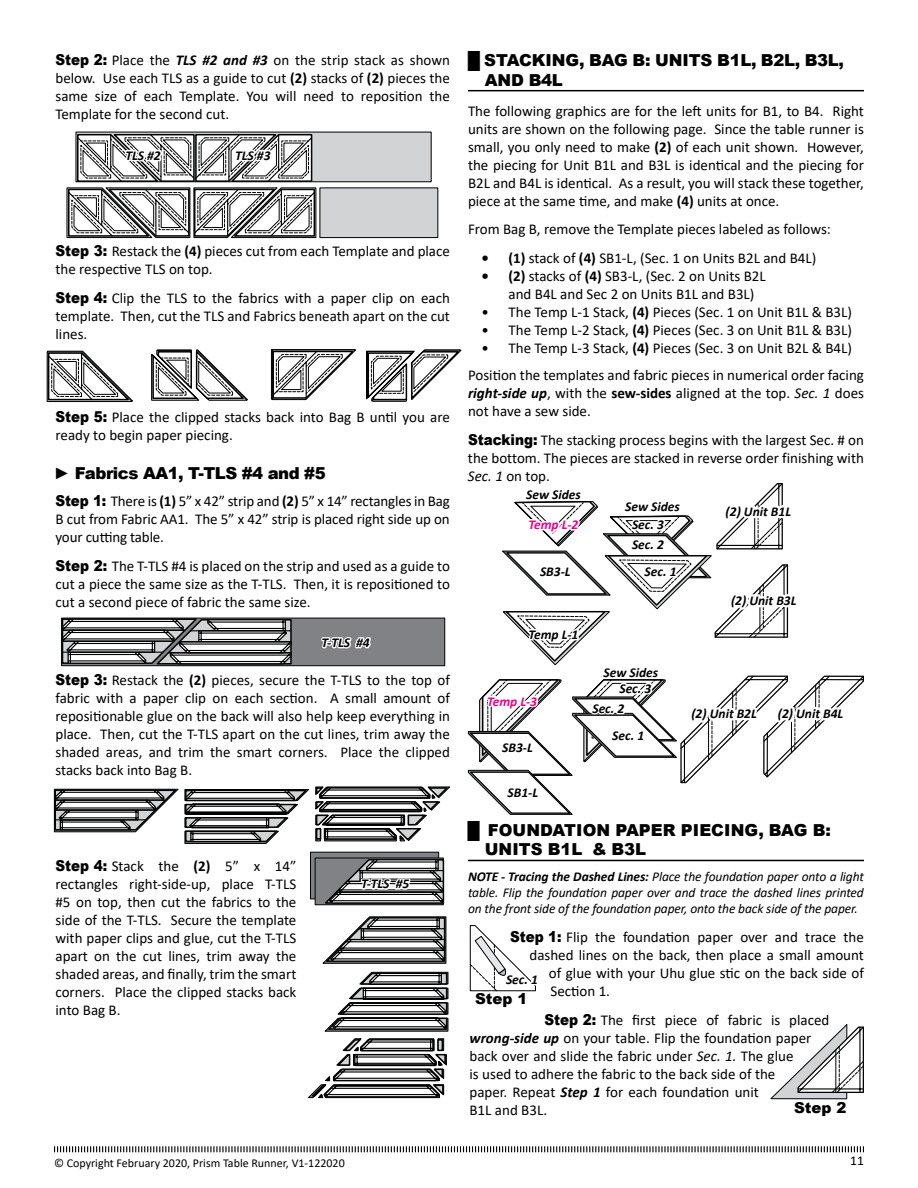
<style>
.page{position:relative;width:918px;height:1188px;background:#fff}
.page>*{position:absolute;margin:0;border:0;box-sizing:border-box;transform-origin:0 0}
.t1{font:900 16.5px/19.8px "Arial";letter-spacing:-.01em;color:#000}
.t2{font:900 16.5px "Arial";letter-spacing:-.03em;color:#000}
.t3{font:15px/18px "Calibri";color:#000;text-align:justify}
.t4{font:900 15px "Arial";color:#000}
.t5{font:italic 13.5px/16.2px "Calibri";letter-spacing:-.01em;color:#000;text-align:justify}
.t6{font:italic 700 13.5px "Calibri";color:#000}
.t7{font:italic 700 13.5px "Calibri";color:#ec008c}
.t8{font:13.5px "Calibri";color:#000}
.t9{font:12px "Calibri";color:#000}
.s1{font-family:"Arial";font-weight:900}
.s2{font-weight:700;font-style:italic}
.s3{font-weight:700}
.s4{font-style:italic}
</style>
<div class="page">
<svg style="left:54px;top:1146px;width:810px;height:7px"></svg>
<div style="left:76px;top:132px;width:356px;height:50px;background:#d1d3d4;border:1px solid #000101"></div>
<div style="left:320px;top:188px;width:118px;height:50px;background:#d1d3d4;border:1px solid #000101"></div>
<svg style="left:66px;top:131px;width:251px;height:107px"></svg>
<svg style="left:271px;top:349px;width:85px;height:51px"></svg>
<svg style="left:366px;top:349px;width:96px;height:53px"></svg>
<svg style="left:46px;top:350px;width:87px;height:52px"></svg>
<svg style="left:151px;top:349px;width:97px;height:52px"></svg>
<div style="left:61px;top:618px;width:384px;height:48px;background:#808285;border:1px solid #000101"></div>
<svg style="left:61px;top:618px;width:232px;height:47px"></svg>
<svg style="left:320px;top:617px;width:53px;height:50px"></svg>
<svg style="left:310px;top:852px;width:129px;height:47px"></svg>
<div style="left:315px;top:858px;width:129px;height:47px;background:#808285;border:1px solid #000101"></div>
<svg style="left:324px;top:972px;width:125px;height:60px"></svg>
<svg style="left:308px;top:1038px;width:139px;height:61px"></svg>
<svg style="left:321px;top:854px;width:126px;height:110px"></svg>
<svg style="left:54px;top:786px;width:396px;height:58px"></svg>
<hr style="left:468px;top:90px;width:396px;height:1px;background:#000">
<hr style="left:468px;top:860px;width:396px;height:1px;background:#000">
<svg style="left:468px;top:483px;width:396px;height:332px"></svg>
<svg style="left:470px;top:925px;width:66px;height:67px"></svg>
<svg style="left:770px;top:1024px;width:94px;height:76px"></svg>
<p class="t3" style="left:55px;top:51px;width:396px"><span class="s1">Step 2:</span> Place the <span class="s2">TLS #2 and #3</span> on the strip stack as shown below. Use each TLS as a guide to cut <span class="s3">(2)</span> stacks of <span class="s3">(2)</span> pieces the same size of each Template. You will need to reposition the Template for the second cut.</p>
<p class="t6" style="left:125px;top:146px;width:37px">TLS #2</p>
<p class="t6" style="left:235px;top:146px;width:37px">TLS #3</p>
<p class="t3" style="left:55px;top:242px;width:396px"><span class="s1">Step 3:</span> Restack the <span class="s3">(4)</span> pieces cut from each Template and place the respective TLS on top.</p>
<p class="t3" style="left:55px;top:288px;width:396px"><span class="s1">Step 4:</span> Clip the TLS to the fabrics with a paper clip on each template. Then, cut the TLS and Fabrics beneath apart on the cut lines.</p>
<p class="t3" style="left:55px;top:407px;width:396px"><span class="s1">Step 5:</span> Place the clipped stacks back into Bag B until you are ready to begin paper piecing.</p>
<p class="t2" style="left:54px;top:461px;width:273px">► Fabrics AA1, T-TLS #4 and #5</p>
<p class="t3" style="left:55px;top:492px;width:396px"><span class="s1">Step 1:</span> There is <span class="s3">(1)</span> 5” x 42” strip and <span class="s3">(2)</span> 5” x 14” rectangles in Bag B cut from Fabric AA1. The 5” x 42” strip is placed right side up on your cutting table.</p>
<p class="t3" style="left:55px;top:557px;width:396px"><span class="s1">Step 2:</span> The T-TLS #4 is placed on the strip and used as a guide to cut a piece the same size as the T-TLS. Then, it is repositioned to cut a second piece of fabric the same size.</p>
<p class="t6" style="left:322px;top:633px;width:50px">T-TLS #4</p>
<p class="t3" style="left:55px;top:671px;width:396px"><span class="s1">Step 3:</span> Restack the <span class="s3">(2)</span> pieces, secure the T-TLS to the top of fabric with a paper clip on each section. A small amount of repositionable glue on the back will also help keep everything in place. Then, cut the T-TLS apart on the cut lines, trim away the shaded areas, and trim the smart corners. Place the clipped stacks back into Bag B.</p>
<p class="t3" style="left:55px;top:857px;width:242px"><span class="s1">Step 4:</span> Stack the <span class="s3">(2)</span> 5” x 14” rectangles right-side-up, place T-TLS #5 on top, then cut the fabrics to the side of the T-TLS. Secure the template with paper clips and glue, cut the T-TLS apart on the cut lines, trim away the shaded areas, and finally, trim the smart corners. Place the clipped stacks back into Bag B.</p>
<p class="t6" style="left:361px;top:874px;width:50px">T-TLS #5</p>
<p class="t1" style="left:485px;top:50px;width:361px;text-indent:-16px">█ STACKING, BAG B: UNITS B1L, B2L, B3L,<br>AND B4L</p>
<p class="t3" style="left:468px;top:101px;width:398px">The following graphics are for the left units for B1, to B4. Right units are shown on the following page. Since the table runner is small, you only need to make <span class="s3">(2)</span> of each unit shown. However, the piecing for Unit B1L and B3L is identical and the piecing for B2L and B4L is identical. As a result, you will stack these together, piece at the same time, and make <span class="s3">(4)</span> units at once.</p>
<p class="t3" style="left:468px;top:220px;width:364px">From Bag B, remove the Template pieces labeled as follows:</p>
<p class="t3" style="left:482px;top:249px;width:336px"><span class="s3">• (1)</span> stack of <span class="s3">(4)</span> SB1-L, (Sec. 1 on Units B2L and B4L)</p>
<p class="t3" style="left:509px;top:267px;width:259px;text-indent:-27px"><span class="s3">• (2)</span> stacks of <span class="s3">(4)</span> SB3-L, (Sec. 2 on Units B2L and B4L and Sec 2 on Units B1L and B3L)</p>
<p class="t3" style="left:482px;top:303px;width:372px">• The Temp L-1 Stack, <span class="s3">(4)</span> Pieces (Sec. 1 on Unit B1L &amp; B3L)</p>
<p class="t3" style="left:482px;top:321px;width:372px">• The Temp L-2 Stack, <span class="s3">(4)</span> Pieces (Sec. 3 on Unit B1L &amp; B3L)</p>
<p class="t3" style="left:468px;top:334px;width:397px;line-height:27px;text-align:center">• The Temp L-3 Stack, <span class="s3">(4)</span> Pieces (Sec. 3 on Unit B2L &amp; B4L)<br>Position the templates and fabric pieces in numerical order facing</p>
<p class="t3" style="left:468px;top:384px;width:397px"><span class="s2">right-side up</span>, with the <span class="s3">sew-sides</span> aligned at the top. <span class="s4">Sec. 1</span> does not have a sew side.</p>
<p class="t3" style="left:468px;top:431px;width:397px"><span class="s1">Stacking:</span> The stacking process begins with the largest Sec. # on the bottom. The pieces are stacked in reverse order finishing with <span class="s4">Sec. 1</span> on top.</p>
<p class="t6" style="left:526px;top:485px;width:56px">Sew Sides</p>
<p class="t7" style="left:528px;top:515px;width:52px">Temp L-2</p>
<p class="t6" style="left:540px;top:562px;width:32px">SB3-L</p>
<p class="t6" style="left:528px;top:625px;width:52px">Temp L-1</p>
<p class="t7" style="left:487px;top:691px;width:52px">Temp L-3</p>
<p class="t6" style="left:502px;top:738px;width:32px">SB3-L</p>
<p class="t6" style="left:625px;top:497px;width:56px">Sew Sides</p>
<p class="t6" style="left:726px;top:502px;width:67px">(2) Unit B1L</p>
<p class="t6" style="left:632px;top:515px;width:33px">Sec. 3</p>
<p class="t6" style="left:632px;top:535px;width:33px">Sec. 2</p>
<p class="t6" style="left:645px;top:562px;width:33px">Sec. 1</p>
<p class="t6" style="left:731px;top:591px;width:67px">(2) Unit B3L</p>
<p class="t6" style="left:604px;top:663px;width:56px">Sew Sides</p>
<p class="t6" style="left:619px;top:679px;width:33px">Sec. 3</p>
<p class="t6" style="left:592px;top:699px;width:33px">Sec. 2</p>
<p class="t6" style="left:612px;top:726px;width:33px">Sec. 1</p>
<p class="t6" style="left:691px;top:704px;width:67px">(2) Unit B2L</p>
<p class="t6" style="left:778px;top:704px;width:67px">(2) Unit B4L</p>
<p class="t6" style="left:508px;top:783px;width:32px">SB1-L</p>
<p class="t1" style="left:485px;top:819px;width:348px;text-indent:-17px">█ FOUNDATION PAPER PIECING, BAG B:<br>UNITS B1L &amp; B3L</p>
<p class="t5" style="left:468px;top:867px;width:397px"><span class="s3">NOTE - Tracing the Dashed Lines:</span> Place the foundation paper onto a light table. Flip the foundation paper over and trace the dashed lines printed on the front side of the foundation paper, onto the back side of the paper.</p>
<p class="t3" style="left:510px;top:927px;width:356px"><span class="s1">Step 1:</span> Flip the foundation paper over and trace the</p>
<p class="t3" style="left:529px;top:945px;width:336px">dashed lines on the back, then place a small amount</p>
<p class="t3" style="left:549px;top:963px;width:316px">of glue with your Uhu glue stic on the back side of</p>
<p class="t3" style="left:550px;top:981px;width:61px">Section 1.</p>
<p class="t3" style="left:469px;top:1010px;width:361px;text-align:left;text-indent:75px"><span class="s1">Step 2:</span> The first piece of fabric is placed <span class="s2">wrong-side up</span> on your table. Flip the foundation paper back over and slide the fabric under <span class="s4">Sec. 1.</span> The glue<br>is used to adhere the fabric to the back side of the<br>paper. Repeat <span class="s2">Step 1</span> for each foundation unit<br>B1L and B3L.</p>
<p class="t6" style="left:506px;top:970px;width:33px">Sec. 1</p>
<p class="t4" style="left:475px;top:988px;width:54px">Step 1</p>
<p class="t4" style="left:794px;top:1097px;width:54px">Step 2</p>
<p class="t9" style="left:54px;top:1154px;width:292px">© Copyright February 2020, Prism Table Runner, V1-122020</p>
<p class="t8" style="left:850px;top:1151px;width:15px">11</p>
</div>
